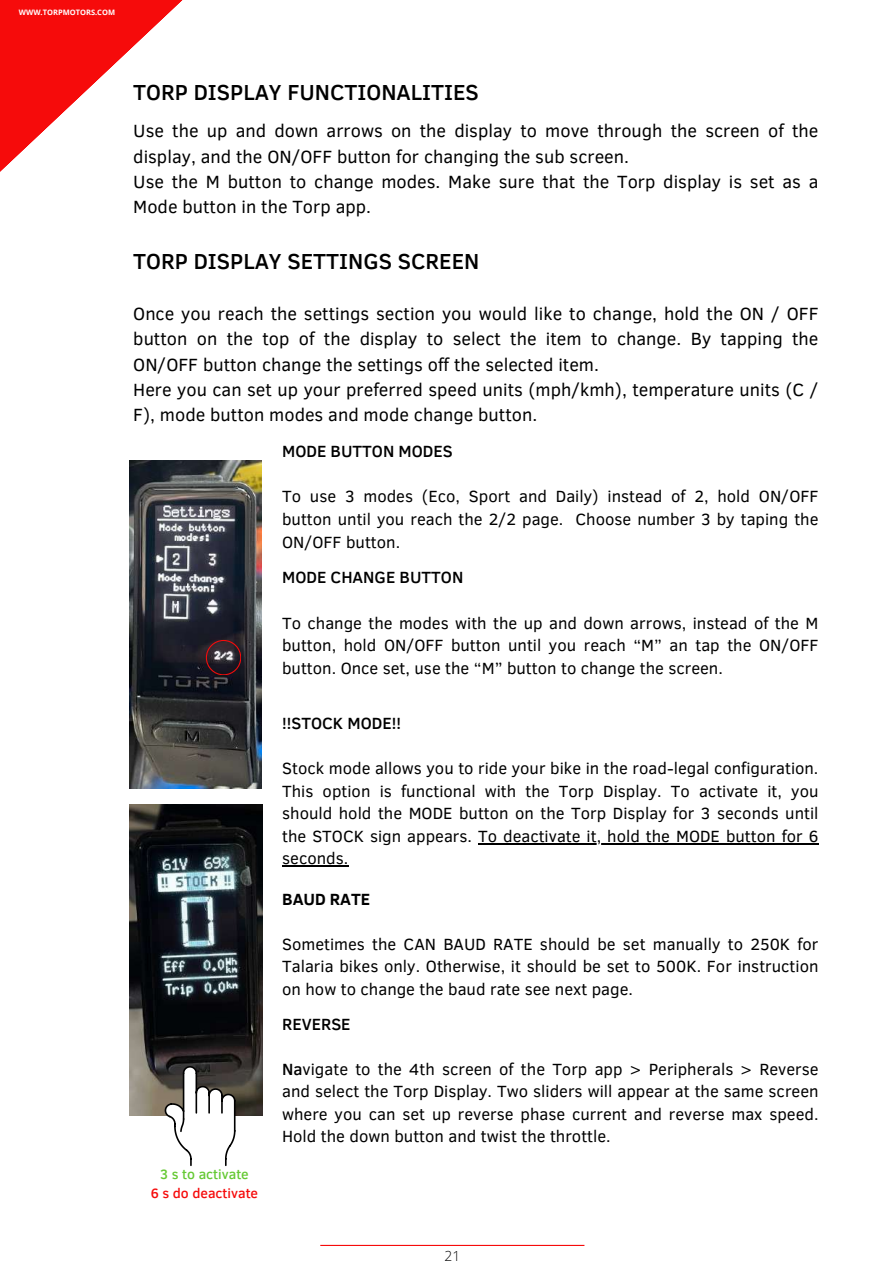
<style>
.page{position:relative;width:894px;height:1264px;background:#fff}
.page>*{position:absolute;margin:0;border:0;box-sizing:border-box;transform-origin:0 0}
.t1{font:500 22.35px "Clear Sans";color:#000}
.t2{font:18.15px/25.3px "Clear Sans";color:#000}
.t3{font:16.65px/22.5px "Clear Sans";color:#000;text-align:justify}
.t4{font:500 16.65px "Clear Sans";color:#000}
.t5{font:700 16.65px "Clear Sans";color:#000}
.t6{font:500 13.8px "Clear Sans";color:#f60b0b}
.t7{font:500 13.8px "Clear Sans";color:#65c933}
.t8{font:300 13.8px "Open Sans";color:#000}
.t9{font:700 7.5px "Open Sans";color:#fff}
.s1{font-weight:500}
</style>
<div class="page">
<svg style="left:0;top:0;width:183px;height:172px"></svg>
<img style="left:129px;top:460px;width:132px;height:328px">
<svg style="left:206px;top:640px;width:35px;height:35px"></svg>
<img style="left:129px;top:804px;width:133px;height:311px">
<svg style="left:164px;top:1065px;width:71px;height:101px"></svg>
<hr style="left:320px;top:1244px;width:264px;height:1px;background:#f60b0b">
<hr style="left:478px;top:843px;width:340px;height:1px;background:#000">
<hr style="left:282px;top:865px;width:66px;height:1px;background:#000">
<p class="t9" style="left:19px;top:7px;width:98px">WWW.TORPMOTORS.COM</p>
<h1 class="t1" style="left:133px;top:76px;width:347px">TORP DISPLAY FUNCTIONALITIES</h1>
<p class="t2" style="left:133px;top:117px;width:686px">Use the up and down arrows on the display to move through the screen of the display, and the ON/OFF button for changing the sub screen.<br>Use the M button to change modes. Make sure that the Torp display is set as a Mode button in the Torp app.</p>
<h1 class="t1" style="left:133px;top:245px;width:347px">TORP DISPLAY SETTINGS SCREEN</h1>
<p class="t2" style="left:133px;top:300px;width:686px">Once you reach the settings section you would like to change, hold the ON / OFF button on the top of the display to select the item to change. By tapping the ON/OFF button change the settings off the selected item.<br>Here you can set up your preferred speed units (mph/kmh), temperature units (C / F), mode button modes and mode change button.</p>
<p class="t4" style="left:282px;top:439px;width:172px">MODE BUTTON MODES</p>
<p class="t3" style="left:282px;top:484px;width:537px">To use 3 modes (Eco, Sport and Daily) instead of 2, hold ON/OFF button until you reach the 2/2 page. Choose number 3 by taping the ON/OFF button.</p>
<p class="t4" style="left:282px;top:565px;width:183px">MODE CHANGE BUTTON</p>
<p class="t3" style="left:282px;top:610px;width:537px">To change the modes with the up and down arrows, instead of the M button, hold ON/OFF button until you reach “M” an tap the ON/OFF button. Once set, use the “M” button to change the screen.</p>
<p class="t4" style="left:282px;top:711px;width:120px">!!STOCK MODE!!</p>
<p class="t3" style="left:282px;top:756px;width:537px">Stock mode allows you to ride your bike in the road-legal configuration.<br>This option is functional with the Torp Display. To activate it, you should hold the MODE button on the Torp Display for 3 seconds until the STOCK sign appears. To deactivate it, hold the MODE button for 6 seconds.</p>
<p class="t7" style="left:160px;top:1163px;width:90px">3 s to activate</p>
<p class="t6" style="left:151px;top:1182px;width:109px">6 s do deactivate</p>
<p class="t5" style="left:282px;top:886px;width:90px">BAUD RATE</p>
<p class="t3" style="left:282px;top:931px;width:537px">Sometimes the CAN BAUD RATE should be set manually to 250K for Talaria bikes only. Otherwise, it should be set to 500K. For instruction on how to change the baud rate see next page.</p>
<p class="t4" style="left:282px;top:1011px;width:70px">REVERSE</p>
<p class="t3" style="left:282px;top:1056px;width:537px"><span class="s1">Na</span>vigate to the 4th screen of the Torp app &gt; Peripherals &gt; Reverse and select the Torp Display. Two sliders will appear at the same screen where you can set up reverse phase current and reverse max speed.<br>Hold the down button and twist the throttle.</p>
<p class="t8" style="left:444px;top:1245px;width:17px">21</p>
</div>
